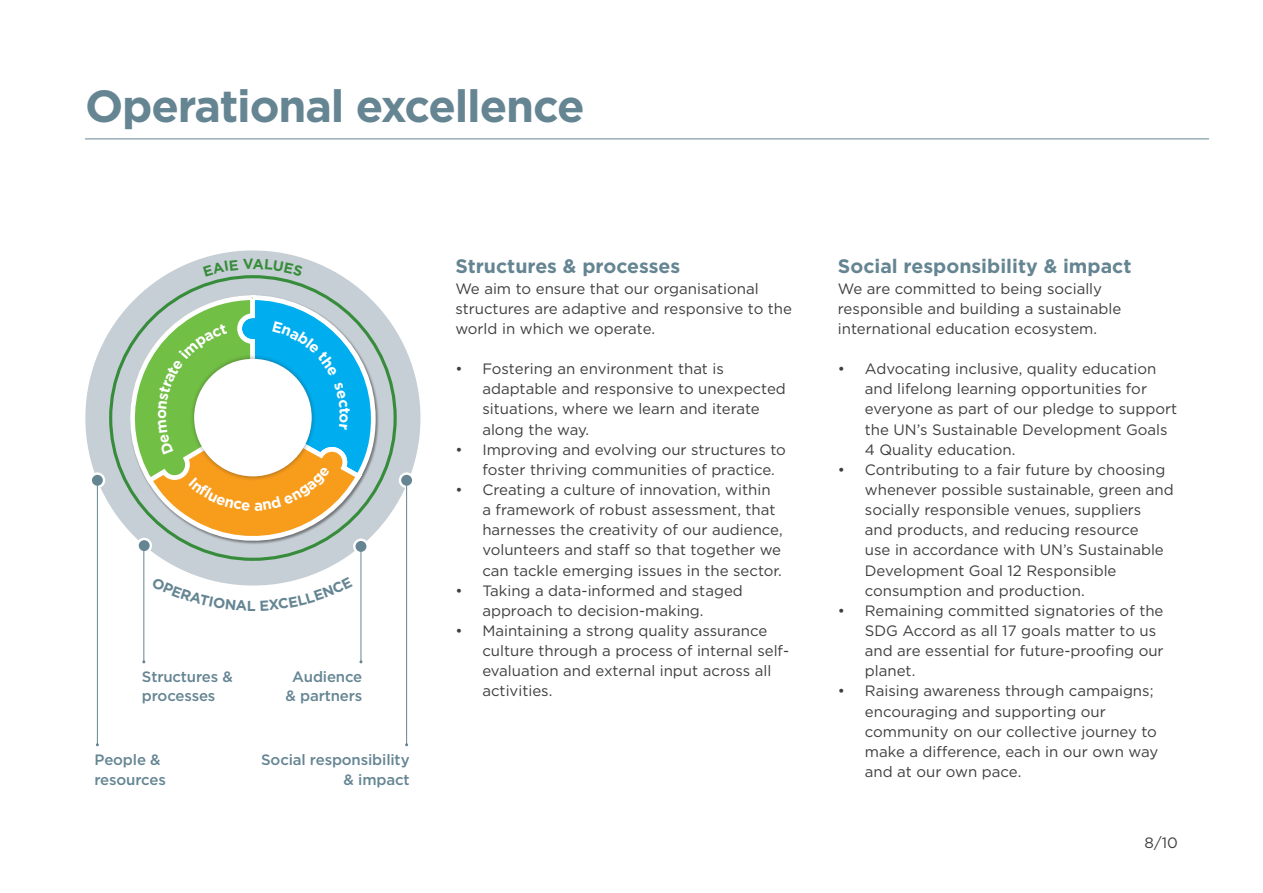
<style>
.page{position:relative;width:1263px;height:893px;background:#fff}
.page>*{position:absolute;margin:0;border:0;box-sizing:border-box;transform-origin:0 0}
.t1{font:700 45px "Gotham";letter-spacing:-.025em;color:#658593}
.t2{font:700 19.5px "Gotham";color:#658593}
.t3{font:15px/20.1px "Gotham";color:#3e3e3f}
.t4{font:500 15px/19.5px "Gotham";letter-spacing:-.01em;color:#658593}
.t5{font:700 14.4px "Gotham";color:#658593}
</style>
<div class="page">
<hr style="left:85px;top:139px;width:1124px;height:1px;background:#658593">
<div style="left:85px;top:250px;width:335px;height:335px;background:#c6cfd5;border-radius:50%"></div>
<svg style="left:400px;top:474px;width:13px;height:13px"></svg>
<div style="left:399px;top:472px;width:15px;height:16px;border:2px solid #fff;border-radius:50%"></div>
<svg style="left:91px;top:474px;width:13px;height:13px"></svg>
<div style="left:90px;top:472px;width:15px;height:16px;border:2px solid #fff;border-radius:50%"></div>
<hr style="left:143px;top:546px;width:1px;height:116px;background:#658593">
<hr style="left:361px;top:546px;width:1px;height:116px;background:#658593">
<hr style="left:406px;top:480px;width:1px;height:265px;background:#658593">
<hr style="left:97px;top:480px;width:1px;height:265px;background:#658593">
<svg style="left:115px;top:293px;width:263px;height:269px"></svg>
<svg style="left:201px;top:577px;width:46px;height:9px"></svg>
<svg style="left:260px;top:577px;width:45px;height:9px"></svg>
<svg style="left:239px;top:275px;width:28px;height:1px"></svg>
<h1 class="t1" style="left:85px;top:76px;width:501px">Operational excellence</h1>
<p class="t5" style="left:247px;top:596px;width:11px">L</p>
<p class="t4" style="left:142px;top:666px;width:93px">Structures &amp; processes</p>
<p class="t4" style="left:285px;top:666px;width:78px;text-align:center">Audience &amp; partners</p>
<p class="t4" style="left:95px;top:750px;width:73px">People &amp; resources</p>
<p class="t4" style="left:261px;top:750px;width:150px;text-align:right">Social responsibility &amp; impact</p>
<h2 class="t2" style="left:455px;top:254px;width:226px">Structures &amp; processes</h2>
<p class="t3" style="left:455px;top:278px;width:338px">We aim to ensure that our organisational structures are adaptive and responsive to the world in which we operate.</p>
<p class="t3" style="left:482px;top:358px;width:305px;text-indent:-27px">• Fostering an environment that is adaptable and responsive to unexpected situations, where we learn and iterate along the way.</p>
<p class="t3" style="left:482px;top:439px;width:305px;text-indent:-27px">• Improving and evolving our structures to foster thriving communities of practice.</p>
<p class="t3" style="left:482px;top:479px;width:302px;text-indent:-27px">• Creating a culture of innovation, within a framework of robust assessment, that harnesses the creativity of our audience, volunteers and staff so that together we can tackle emerging issues in the sector.</p>
<p class="t3" style="left:482px;top:580px;width:262px;text-indent:-27px">• Taking a data-informed and staged approach to decision-making.</p>
<p class="t3" style="left:482px;top:620px;width:308px;text-indent:-27px">• Maintaining a strong quality assurance culture through a process of internal self&shy;evaluation and external input across all activities.</p>
<h2 class="t2" style="left:838px;top:254px;width:295px">Social responsibility &amp; impact</h2>
<p class="t3" style="left:838px;top:278px;width:285px">We are committed to being socially responsible and building a sustainable international education ecosystem.</p>
<p class="t3" style="left:865px;top:358px;width:314px;text-indent:-27px">• Advocating inclusive, quality education and lifelong learning opportunities for everyone as part of our pledge to support the UN’s Sustainable Development Goals 4 Quality education.</p>
<p class="t3" style="left:865px;top:459px;width:310px;text-indent:-27px">• Contributing to a fair future by choosing whenever possible sustainable, green and socially responsible venues, suppliers<br>and products, and reducing resource<br>use in accordance with UN’s Sustainable Development Goal 12 Responsible consumption and production.</p>
<p class="t3" style="left:865px;top:600px;width:300px;text-indent:-27px">• Remaining committed signatories of the<br>SDG Accord as all 17 goals matter to us and are essential for future-proofing our planet.</p>
<p class="t3" style="left:865px;top:681px;width:295px;text-indent:-27px">• Raising awareness through campaigns; encouraging and supporting our community on our collective journey to make a difference, each in our own way and at our own pace.</p>
<p class="t3" style="left:1144px;top:833px;width:35px">8/10</p>
</div>
